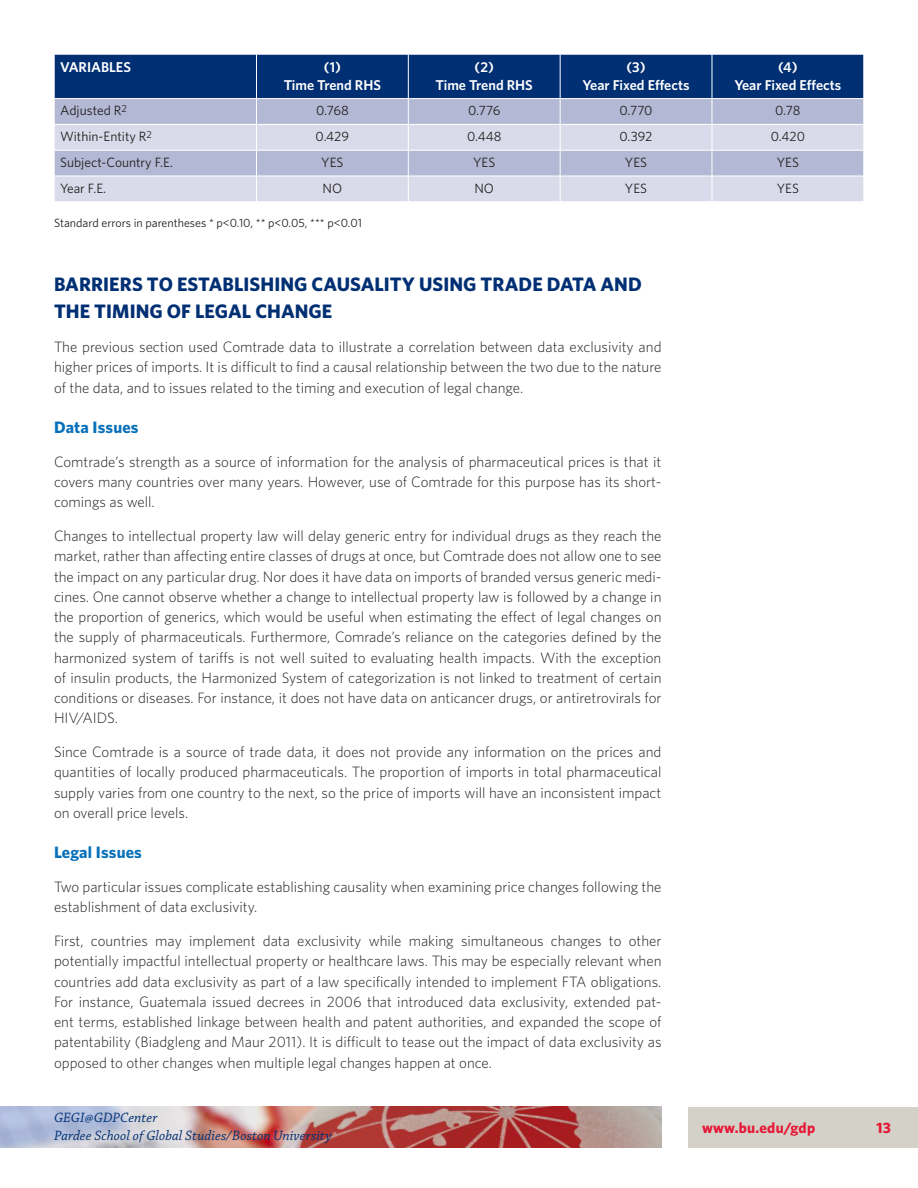
<style>
.page{position:relative;width:918px;height:1188px;background:#fff}
.page>*{position:absolute;margin:0;border:0;box-sizing:border-box;transform-origin:0 0}
.Heading_1{font:700 19.5px/27px "Whitney";color:#002f73}
.Heading_2{font:700 16.5px "Whitney";letter-spacing:.01em;color:#0770ba}
.t1{font:300 15px/20.2px "Whitney";color:#231f20;text-align:justify}
.t2{font:700 15px "Whitney";letter-spacing:.015em;color:#e51836}
.TCH{font:600 14.25px/18px "Whitney";color:#fff;text-align:center}
.t3{font:italic 14.25px/18px "Chaparral Pro";letter-spacing:.005em;color:#002f73}
.TB{font:13.5px "Whitney";color:#231f20}
.SOURCE{font:12px "Whitney";color:#231f20}
</style>
<div class="page">
<img style="left:0;top:1107px;width:662px;height:40px">
<div style="left:688px;top:1107px;width:230px;height:40px;background:#d4d1c9"></div>
<svg style="left:54px;top:54px;width:810px;height:147px;background:#8e9ec0"></svg>
<p class="TCH" style="left:60px;top:57px;width:72px">VARIABLES</p>
<p class="TCH" style="left:284px;top:57px;width:99px">(1)<br>Time Trend RHS</p>
<p class="TCH" style="left:436px;top:57px;width:99px">(2)<br>Time Trend RHS</p>
<p class="TCH" style="left:583px;top:57px;width:108px">(3)<br>Year Fixed Effects</p>
<p class="TCH" style="left:734px;top:57px;width:108px">(4)<br>Year Fixed Effects</p>
<p class="TB" style="left:60px;top:102px;width:68px">Adjusted R<sup>2</sup></p>
<p class="TB" style="left:316px;top:102px;width:34px">0.768</p>
<p class="TB" style="left:468px;top:102px;width:34px">0.776</p>
<p class="TB" style="left:619px;top:102px;width:35px">0.770</p>
<p class="TB" style="left:775px;top:102px;width:27px">0.78</p>
<p class="TB" style="left:60px;top:128px;width:93px">Within-Entity R<sup>2</sup></p>
<p class="TB" style="left:316px;top:128px;width:35px">0.429</p>
<p class="TB" style="left:467px;top:128px;width:36px">0.448</p>
<p class="TB" style="left:620px;top:128px;width:34px">0.392</p>
<p class="TB" style="left:771px;top:128px;width:36px">0.420</p>
<p class="TB" style="left:60px;top:153px;width:114px">Subject-Country F.E.</p>
<p class="TB" style="left:321px;top:153px;width:24px">YES</p>
<p class="TB" style="left:473px;top:153px;width:24px">YES</p>
<p class="TB" style="left:625px;top:153px;width:24px">YES</p>
<p class="TB" style="left:777px;top:153px;width:24px">YES</p>
<p class="TB" style="left:60px;top:179px;width:47px">Year F.E.</p>
<p class="TB" style="left:323px;top:179px;width:21px">NO</p>
<p class="TB" style="left:474px;top:179px;width:21px">NO</p>
<p class="TB" style="left:625px;top:179px;width:24px">YES</p>
<p class="TB" style="left:777px;top:179px;width:24px">YES</p>
<p class="SOURCE" style="left:54px;top:215px;width:309px">Standard errors in parentheses * p&lt;0.10, ** p&lt;0.05, *** p&lt;0.01</p>
<p class="Heading_1" style="left:54px;top:271px;width:589px">BARRIERS TO ESTABLISHING CAUSALITY USING TRADE DATA AND<br>THE TIMING OF LEGAL CHANGE</p>
<p class="t1" style="left:54px;top:336px;width:609px">The previous section used Comtrade data to illustrate a correlation between data exclusivity and higher prices of imports. It is difficult to find a causal relationship between the two due to the nature of the data, and to issues related to the timing and execution of legal change.</p>
<p class="Heading_2" style="left:54px;top:416px;width:86px">Data Issues</p>
<p class="t1" style="left:54px;top:451px;width:609px">Comtrade’s strength as a source of information for the analysis of pharmaceutical prices is that it covers many countries over many years. However, use of Comtrade for this purpose has its short&shy;comings as well.</p>
<p class="t1" style="left:54px;top:525px;width:609px">Changes to intellectual property law will delay generic entry for individual drugs as they reach the market, rather than affecting entire classes of drugs at once, but Comtrade does not allow one to see the impact on any particular drug. Nor does it have data on imports of branded versus generic medi&shy;cines. One cannot observe whether a change to intellectual property law is followed by a change in the proportion of generics, which would be useful when estimating the effect of legal changes on the supply of pharmaceuticals. Furthermore, Comrade’s reliance on the categories defined by the harmonized system of tariffs is not well suited to evaluating health impacts. With the exception of insulin products, the Harmonized System of categorization is not linked to treatment of certain conditions or diseases. For instance, it does not have data on anticancer drugs, or antiretrovirals for HIV/AIDS.</p>
<p class="t1" style="left:54px;top:741px;width:609px">Since Comtrade is a source of trade data, it does not provide any information on the prices and quantities of locally produced pharmaceuticals. The proportion of imports in total pharmaceutical supply varies from one country to the next, so the price of imports will have an inconsistent impact on overall price levels.</p>
<p class="Heading_2" style="left:54px;top:842px;width:89px">Legal Issues</p>
<p class="t1" style="left:54px;top:876px;width:609px">Two particular issues complicate establishing causality when examining price changes following the establishment of data exclusivity.</p>
<p class="t1" style="left:54px;top:930px;width:609px">First, countries may implement data exclusivity while making simultaneous changes to other potentially impactful intellectual property or healthcare laws. This may be especially relevant when countries add data exclusivity as part of a law specifically intended to implement FTA obligations.<br>For instance, Guatemala issued decrees in 2006 that introduced data exclusivity, extended pat&shy;ent terms, established linkage between health and patent authorities, and expanded the scope of patentability (Biadgleng and Maur 2011). It is difficult to tease out the impact of data exclusivity as opposed to other changes when multiple legal changes happen at once.</p>
<p class="t3" style="left:54px;top:1109px;width:279px">GEGI@GDPCenter<br>Pardee School of Global Studies/Boston University</p>
<p class="t2" style="left:702px;top:1118px;width:115px">www.bu.edu/gdp</p>
<p class="t2" style="left:876px;top:1118px;width:16px">13</p>
</div>
